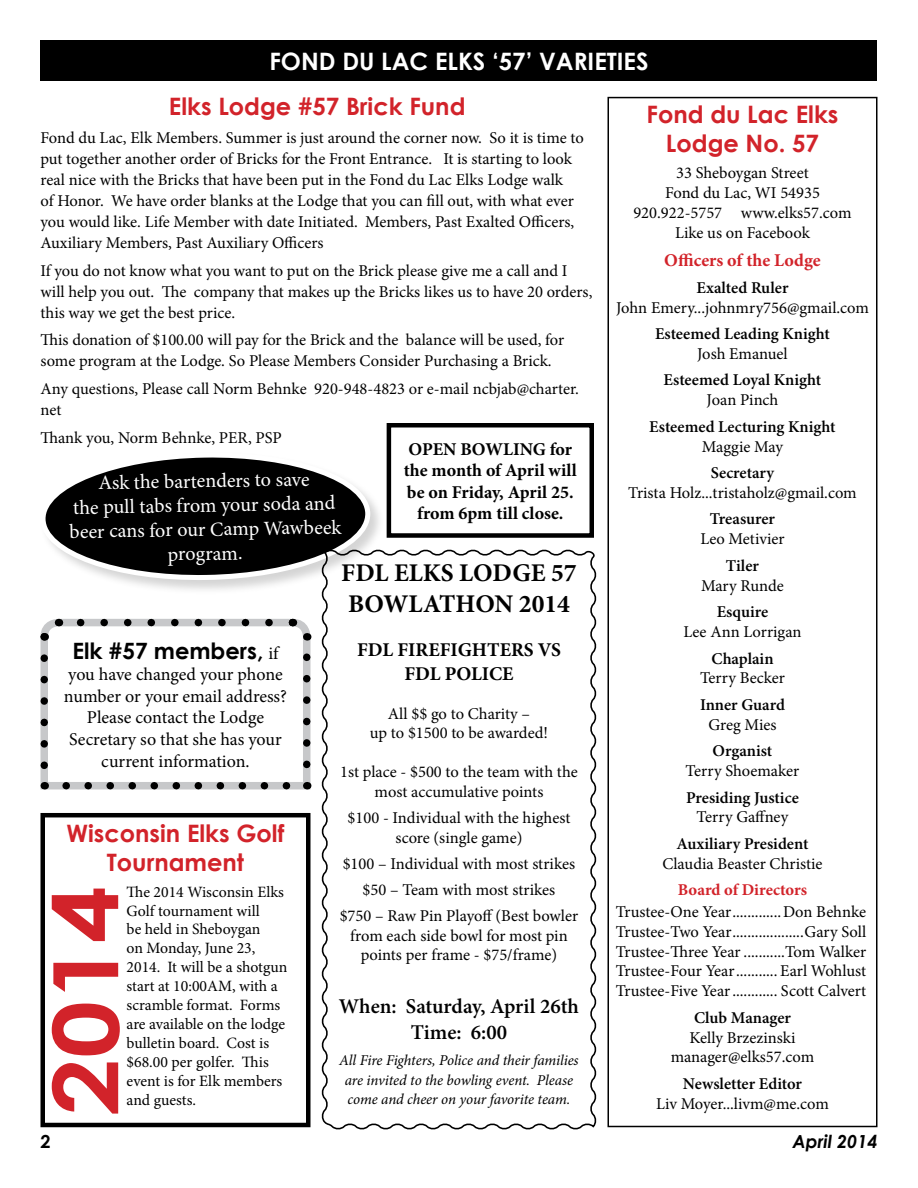
<style>
.page{position:relative;width:918px;height:1188px;background:#fff}
.page>*{position:absolute;margin:0;border:0;box-sizing:border-box;transform-origin:0 0}
.t1{font:700 25.5px/31.5px "Minion Pro";color:#000}
.t2{font:700 24px/28.8px "Century Gothic";color:#d2232a;text-align:center}
.t3{font:700 24px "Century Gothic";color:#fff}
.t4{font:700 22.5px "Century Gothic";color:#000}
.t5{font:600 21px/26.2px "Minion Pro";color:#000;text-align:center}
.t6{font:20.25px/24.2px "Minion Pro";color:#fff;text-align:center}
.t7{font:700 19.5px/24px "Minion Pro";color:#000;text-align:center}
.t8{font:18px/21.6px "Minion Pro";letter-spacing:-.005em;color:#000;text-align:center}
.t9{font:700 18px/21.6px "Minion Pro";color:#000;text-align:center}
.t10{font:700 18px "Minion Pro";color:#d2232a}
.t11{font:italic 700 18px "Century Gothic";color:#000}
.t12{font:700 18px "Century Gothic";color:#000}
.t13{font:16.5px/21px "Minion Pro";color:#000;text-align:center}
.t14{font:600 16.5px "Minion Pro";color:#000}
.t15{font:700 16.5px "Minion Pro";color:#d2232a}
.t16{font:15.75px/18.9px "Minion Pro";color:#000}
.t17{font:italic 15px/19.5px "Minion Pro";letter-spacing:-.01em;color:#000;text-align:center}
.s1{font-family:"Minion Pro";font-weight:400;font-size:18px}
</style>
<div class="page">
<div style="left:40px;top:40px;width:838px;height:41px;background:#000"></div>
<div style="left:608px;top:97px;width:270px;height:1030px;border:2px solid #000"></div>
<svg style="left:40px;top:618px;width:272px;height:172px"></svg>
<svg style="left:40px;top:658px;width:8px;height:117px"></svg>
<svg style="left:66px;top:782px;width:230px;height:7px;background:#8f9091"></svg>
<svg style="left:303px;top:647px;width:7px;height:117px"></svg>
<svg style="left:70px;top:619px;width:199px;height:7px"></svg>
<svg style="left:285px;top:618px;width:27px;height:23px"></svg>
<svg style="left:40px;top:618px;width:20px;height:26px"></svg>
<div style="left:40px;top:813px;width:270px;height:314px;border:4px solid #000"></div>
<svg style="left:52px;top:889px;width:68px;height:225px"></svg>
<div style="left:387px;top:423px;width:207px;height:115px;border:4px solid #000"></div>
<div style="left:40px;top:451px;width:345px;height:144px;background:#000;opacity:.17"></div>
<svg style="left:40px;top:452px;width:332px;height:131px"></svg>
<svg style="left:320px;top:547px;width:277px;height:583px"></svg>
<h2 class="t3" style="left:269px;top:46px;width:381px">FOND DU LAC ELKS ‘57’ VARIETIES</h2>
<h2 class="t2" style="left:169px;top:91px;width:298px">Elks Lodge #57 Brick Fund</h2>
<p class="t13" style="left:40px;top:127px;width:545px;text-align:left">Fond du Lac, Elk Members. Summer is just around the corner now. So it is time to put together another order of Bricks for the Front Entrance. It is starting to look real nice with the Bricks that have been put in the Fond du Lac Elks Lodge walk<br>of Honor. We have order blanks at the Lodge that you can fill out, with what ever you would like. Life Member with date Initiated. Members, Past Exalted Officers, Auxiliary Members, Past Auxiliary Officers</p>
<p class="t13" style="left:40px;top:260px;width:553px;text-align:left">If you do not know what you want to put on the Brick please give me a call and I will help you out. The company that makes up the Bricks likes us to have 20 orders, this way we get the best price.</p>
<p class="t13" style="left:40px;top:330px;width:525px;text-align:left">This donation of $100.00 will pay for the Brick and the balance will be used, for some program at the Lodge. So Please Members Consider Purchasing a Brick.</p>
<p class="t13" style="left:40px;top:378px;width:540px;text-align:left">Any questions, Please call Norm Behnke 920-948-4823 or e-mail ncbjab@charter. net</p>
<p class="t13" style="left:40px;top:427px;width:243px">Thank you, Norm Behnke, PER, PSP</p>
<p class="t9" style="left:404px;top:438px;width:174px">OPEN BOWLING for the month of April will be on Friday, April 25. from 6pm till close.</p>
<p class="t6" style="left:68px;top:471px;width:273px;rotate:-1deg">Ask the bartenders to save<br>the pull tabs from your soda and beer cans for our Camp Wawbeek program.</p>
<h1 class="t1" style="left:341px;top:557px;width:237px">FDL ELKS LODGE 57<br>BOWLATHON 2014</h1>
<p class="t7" style="left:357px;top:637px;width:205px">FDL FIREFIGHTERS VS<br>FDL POLICE</p>
<p class="t13" style="left:370px;top:704px;width:180px;line-height:19.5px">All $$ go to Charity –<br>up to $1500 to be awarded!</p>
<p class="t13" style="left:340px;top:762px;width:239px;line-height:19.5px">1st place - $500 to the team with the most accumulative points</p>
<p class="t13" style="left:348px;top:808px;width:224px;line-height:19.5px">$100 - Individual with the highest score (single game)</p>
<p class="t13" style="left:340px;top:851px;width:240px;line-height:26.2px">$100 – Individual with most strikes $50 – Team with most strikes<br>$750 – Raw Pin Playoff (Best bowler</p>
<p class="t13" style="left:350px;top:926px;width:219px;line-height:19.5px">from each side bowl for most pin points per frame - $75/frame)</p>
<p class="t5" style="left:339px;top:994px;width:242px">When: Saturday, April 26th<br>Time: 6:00</p>
<p class="t17" style="left:339px;top:1051px;width:241px">All Fire Fighters, Police and their families are invited to the bowling event. Please come and cheer on your favorite team.</p>
<h3 class="t4" style="left:73px;top:636px;width:207px">Elk #57 members, <span class="s1">if</span></h3>
<p class="t8" style="left:64px;top:664px;width:225px">you have changed your phone number or your email address?<br>Please contact the Lodge<br>Secretary so that she has your current information.</p>
<h2 class="t2" style="left:67px;top:819px;width:219px">Wisconsin Elks Golf<br>Tournament</h2>
<p class="t16" style="left:127px;top:882px;width:162px">The 2014 Wisconsin Elks<br>Golf tournament will<br>be held in Sheboygan<br>on Monday, June 23,<br>2014. It will be a shotgun start at 10:00AM, with a scramble format. Forms are available on the lodge bulletin board. Cost is $68.00 per golfer. This event is for Elk members and guests.</p>
<h2 class="t2" style="left:646px;top:99px;width:193px">Fond du Lac Elks<br>Lodge No. 57</h2>
<p class="t13" style="left:633px;top:163px;width:220px;line-height:19.8px">33 Sheboygan Street<br>Fond du Lac, WI 54935<br>920.922-5757 www.elks57.com<br>Like us on Facebook</p>
<p class="t10" style="left:664px;top:248px;width:158px">Officers of the Lodge</p>
<p class="t14" style="left:696px;top:278px;width:94px">Exalted Ruler</p>
<p class="t13" style="left:616px;top:297px;width:254px">John Emery...johnmry756@gmail.com</p>
<p class="t14" style="left:655px;top:324px;width:176px">Esteemed Leading Knight</p>
<p class="t13" style="left:697px;top:343px;width:92px">Josh Emanuel</p>
<p class="t14" style="left:664px;top:370px;width:159px">Esteemed Loyal Knight</p>
<p class="t13" style="left:707px;top:390px;width:73px">Joan Pinch</p>
<p class="t14" style="left:649px;top:417px;width:188px">Esteemed Lecturing Knight</p>
<p class="t13" style="left:702px;top:436px;width:83px">Maggie May</p>
<p class="t14" style="left:711px;top:463px;width:65px">Secretary</p>
<p class="t13" style="left:628px;top:482px;width:230px">Trista Holz...tristaholz@gmail.com</p>
<p class="t14" style="left:710px;top:509px;width:67px">Treasurer</p>
<p class="t13" style="left:700px;top:529px;width:86px">Leo Metivier</p>
<p class="t14" style="left:726px;top:556px;width:35px">Tiler</p>
<p class="t13" style="left:701px;top:575px;width:84px">Mary Runde</p>
<p class="t14" style="left:717px;top:602px;width:53px">Esquire</p>
<p class="t13" style="left:684px;top:621px;width:119px">Lee Ann Lorrigan</p>
<p class="t14" style="left:711px;top:648px;width:64px">Chaplain</p>
<p class="t13" style="left:700px;top:668px;width:86px">Terry Becker</p>
<p class="t14" style="left:700px;top:695px;width:86px">Inner Guard</p>
<p class="t13" style="left:708px;top:714px;width:70px">Greg Mies</p>
<p class="t14" style="left:713px;top:741px;width:61px">Organist</p>
<p class="t13" style="left:686px;top:760px;width:115px">Terry Shoemaker</p>
<p class="t14" style="left:686px;top:787px;width:114px">Presiding Justice</p>
<p class="t13" style="left:697px;top:807px;width:93px">Terry Gaffney</p>
<p class="t14" style="left:677px;top:834px;width:133px">Auxiliary President</p>
<p class="t13" style="left:662px;top:853px;width:162px">Claudia Beaster Christie</p>
<p class="t15" style="left:678px;top:878px;width:131px">Board of Directors</p>
<p class="t13" style="left:616px;top:902px;width:252px;line-height:19.8px;text-align:justify">Trustee-One Year.............Don Behnke Trustee-Two Year...................Gary Soll Trustee-Three Year ...........Tom Walker Trustee-Four Year........... Earl Wohlust Trustee-Five Year............ Scott Calvert</p>
<p class="t14" style="left:694px;top:1008px;width:98px">Club Manager</p>
<p class="t13" style="left:671px;top:1027px;width:145px;line-height:19.8px">Kelly Brzezinski manager@elks57.com</p>
<p class="t14" style="left:683px;top:1074px;width:121px">Newsletter Editor</p>
<p class="t13" style="left:656px;top:1093px;width:174px">Liv Moyer...livm@me.com</p>
<p class="t12" style="left:40px;top:1130px;width:12px">2</p>
<p class="t11" style="left:793px;top:1129px;width:86px">April 2014</p>
</div>
